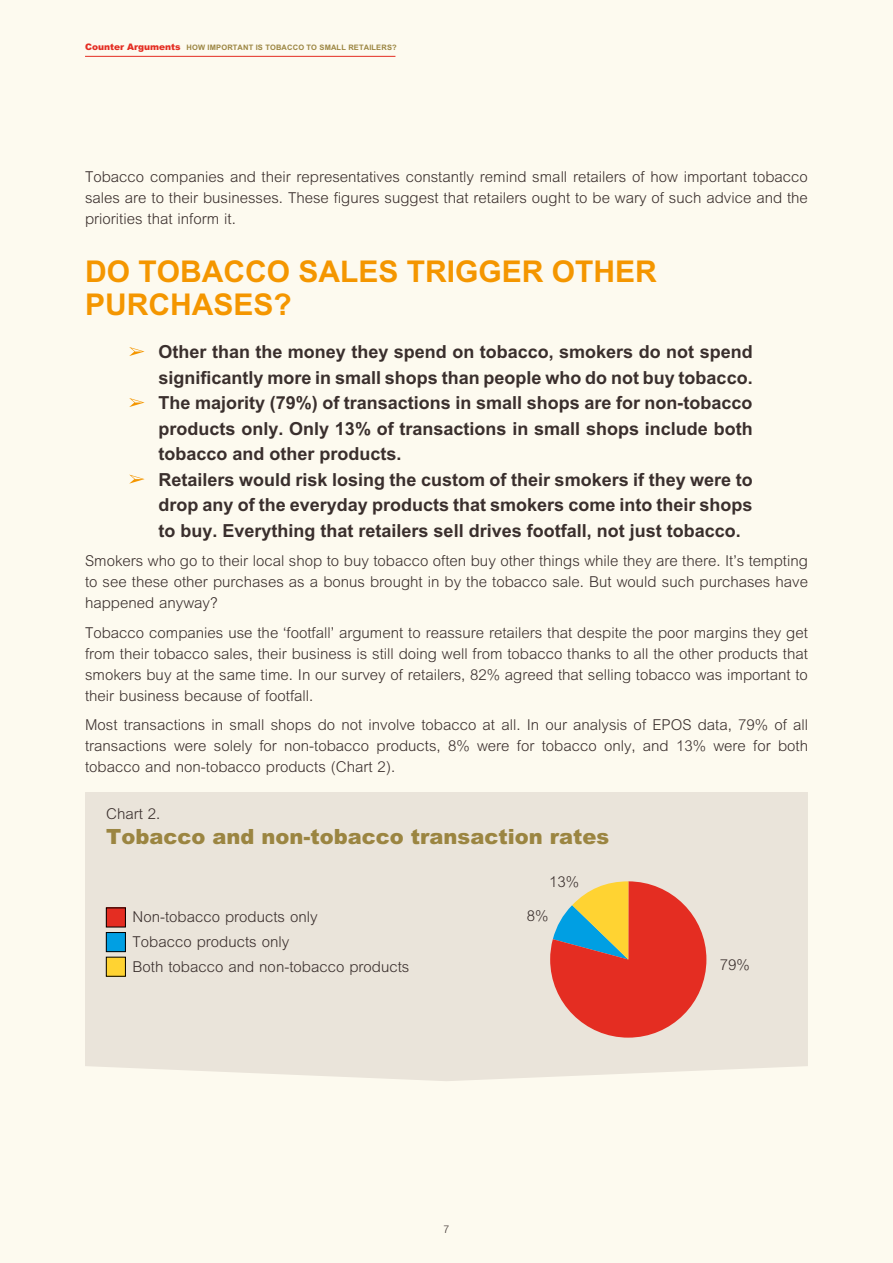
<style>
.page{position:relative;width:893px;height:1263px;background:#fdfaef}
.page>*{position:absolute;margin:0;border:0;box-sizing:border-box;transform-origin:0 0}
.t1{font:700 30px/33px "M Arial";color:#f49600}
.t2{font:900 21px "M Arial";color:#9b8541}
.t3{font:700 18px/25.5px "M Arial";color:#3a2f2d}
.t4{font:300 15px/21px "M Arial";color:#3a2f2d;text-align:justify}
.t5{font:300 10.5px "M Arial";color:#3a2f2d}
.t6{font:700 7.5px "M Arial";letter-spacing:.02em;color:#9b8541}
.s1{font-weight:900;font-size:9px;color:#e42d22}
</style>
<div class="page">
<hr style="left:85px;top:56px;width:310px;height:1px;background:#e42d22">
<div style="left:85px;top:792px;width:723px;height:289px;background:#eae4da"></div>
<svg style="left:550px;top:881px;width:156px;height:157px;background:#d96d59"></svg>
<div style="left:106px;top:908px;width:19px;height:19px;background:#e42d22"></div>
<div style="left:106px;top:907px;width:20px;height:20px;border:1px solid #000"></div>
<div style="left:106px;top:932px;width:19px;height:20px;background:#009fe3"></div>
<div style="left:106px;top:932px;width:20px;height:20px;border:1px solid #000"></div>
<div style="left:106px;top:957px;width:19px;height:19px;background:#ffd332"></div>
<div style="left:106px;top:957px;width:20px;height:20px;border:1px solid #000"></div>
<svg style="left:129px;top:347px;width:16px;height:9px"></svg>
<svg style="left:129px;top:475px;width:16px;height:9px"></svg>
<svg style="left:129px;top:398px;width:16px;height:9px"></svg>
<p class="t6" style="left:85px;top:43px;width:313px"><span class="s1">Counter Arguments</span> HOW IMPORTANT IS TOBACCO TO SMALL RETAILERS?</p>
<p class="t4" style="left:85px;top:166px;width:724px">Tobacco companies and their representatives constantly remind small retailers of how important tobacco sales are to their businesses. These figures suggest that retailers ought to be wary of such advice and the priorities that inform it.</p>
<h1 class="t1" style="left:85px;top:255px;width:573px">DO TOBACCO SALES TRIGGER OTHER<br>PURCHASES?</h1>
<p class="t3" style="left:159px;top:339px;width:596px">Other than the money they spend on tobacco, smokers do not spend significantly more in small shops than people who do not buy tobacco.<br>The majority (79%) of transactions in small shops are for non-tobacco products only. Only 13% of transactions in small shops include both tobacco and other products.<br>Retailers would risk losing the custom of their smokers if they were to drop any of the everyday products that smokers come into their shops to buy. Everything that retailers sell drives footfall, not just tobacco.</p>
<p class="t4" style="left:85px;top:550px;width:724px">Smokers who go to their local shop to buy tobacco often buy other things while they are there. It’s tempting to see these other purchases as a bonus brought in by the tobacco sale. But would such purchases have happened anyway?</p>
<p class="t4" style="left:85px;top:622px;width:724px">Tobacco companies use the ‘footfall’ argument to reassure retailers that despite the poor margins they get from their tobacco sales, their business is still doing well from tobacco thanks to all the other products that smokers buy at the same time. In our survey of retailers, 82% agreed that selling tobacco was important to their business because of footfall.</p>
<p class="t4" style="left:85px;top:714px;width:724px">Most transactions in small shops do not involve tobacco at all. In our analysis of EPOS data, 79% of all transactions were solely for non-tobacco products, 8% were for tobacco only, and 13% were for both tobacco and non-tobacco products (Chart 2).</p>
<p class="t4" style="left:106px;top:803px;width:56px">Chart 2.</p>
<h2 class="t2" style="left:106px;top:823px;width:504px">Tobacco and non-tobacco transaction rates</h2>
<p class="t4" style="left:549px;top:871px;width:32px">13%</p>
<p class="t4" style="left:133px;top:906px;width:187px">Non-tobacco products only</p>
<p class="t4" style="left:527px;top:905px;width:23px">8%</p>
<p class="t4" style="left:133px;top:929px;width:278px;line-height:25.2px">Tobacco products only<br>Both tobacco and non-tobacco products</p>
<p class="t5" style="left:444px;top:1223px;width:7px">7</p>
<p class="t4" style="left:720px;top:954px;width:32px">79%</p>
</div>
